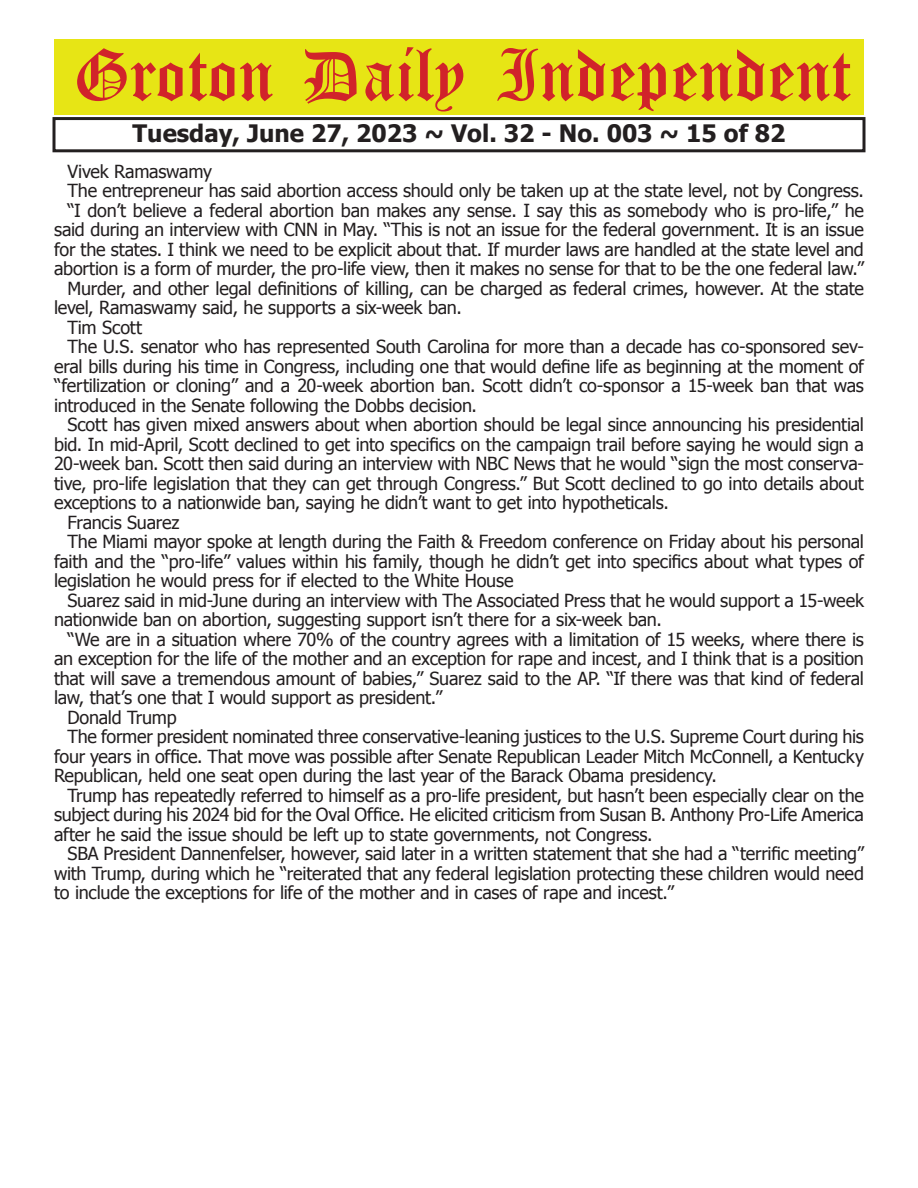
<style>
.page{position:relative;width:918px;height:1188px;background:#fff}
.page>*{position:absolute;margin:0;border:0;box-sizing:border-box;transform-origin:0 0}
.t1{font:54px "Old English Five";color:#d1232a}
.t2{font:700 24px "Tahoma";color:#231f20}
.t3{font:18px "Tahoma";letter-spacing:-.015em;color:#231f20}
</style>
<div class="page">
<div style="left:52px;top:117px;width:814px;height:35px;border:3px solid #231f20"></div>
<div style="left:54px;top:40px;width:810px;height:75px;background:#e7e515"></div>
<h1 class="t1" style="left:73px;top:50px;width:779px">Groton Daily Independent</h1>
<h2 class="t2" style="left:133px;top:116px;width:654px">Tuesday, June 27, 2023 ~ Vol. 32 - No. 003 ~ 15 of 82</h2>
<p class="t3" style="left:68px;top:159px;width:146px">Vivek Ramaswamy</p>
<p class="t3" style="left:68px;top:179px;width:798px">The entrepreneur has said abortion access should only be taken up at the state level, not by Congress.</p>
<p class="t3" style="left:68px;top:198px;width:798px">“I don’t believe a federal abortion ban makes any sense. I say this as somebody who is pro-life,” he</p>
<p class="t3" style="left:54px;top:218px;width:812px">said during an interview with CNN in May. “This is not an issue for the federal government. It is an issue</p>
<p class="t3" style="left:54px;top:237px;width:811px">for the states. I think we need to be explicit about that. If murder laws are handled at the state level and</p>
<p class="t3" style="left:54px;top:257px;width:811px">abortion is a form of murder, the pro-life view, then it makes no sense for that to be the one federal law.”</p>
<p class="t3" style="left:68px;top:276px;width:798px">Murder, and other legal definitions of killing, can be charged as federal crimes, however. At the state</p>
<p class="t3" style="left:54px;top:296px;width:409px">level, Ramaswamy said, he supports a six-week ban.</p>
<p class="t3" style="left:68px;top:315px;width:76px">Tim Scott</p>
<p class="t3" style="left:68px;top:335px;width:798px">The U.S. senator who has represented South Carolina for more than a decade has co-sponsored sev-</p>
<p class="t3" style="left:54px;top:354px;width:811px">eral bills during his time in Congress, including one that would define life as beginning at the moment of</p>
<p class="t3" style="left:54px;top:374px;width:811px">“fertilization or cloning” and a 20-week abortion ban. Scott didn’t co-sponsor a 15-week ban that was</p>
<p class="t3" style="left:54px;top:393px;width:425px">introduced in the Senate following the Dobbs decision.</p>
<p class="t3" style="left:68px;top:413px;width:798px">Scott has given mixed answers about when abortion should be legal since announcing his presidential</p>
<p class="t3" style="left:54px;top:432px;width:812px">bid. In mid-April, Scott declined to get into specifics on the campaign trail before saying he would sign a</p>
<p class="t3" style="left:54px;top:452px;width:812px">20-week ban. Scott then said during an interview with NBC News that he would “sign the most conserva-</p>
<p class="t3" style="left:54px;top:471px;width:811px">tive, pro-life legislation that they can get through Congress.” But Scott declined to go into details about</p>
<p class="t3" style="left:54px;top:491px;width:616px">exceptions to a nationwide ban, saying he didn’t want to get into hypotheticals.</p>
<p class="t3" style="left:68px;top:510px;width:113px">Francis Suarez</p>
<p class="t3" style="left:68px;top:530px;width:798px">The Miami mayor spoke at length during the Faith &amp; Freedom conference on Friday about his personal</p>
<p class="t3" style="left:54px;top:549px;width:811px">faith and the “pro-life” values within his family, though he didn’t get into specifics about what types of</p>
<p class="t3" style="left:54px;top:569px;width:461px">legislation he would press for if elected to the White House</p>
<p class="t3" style="left:68px;top:588px;width:798px">Suarez said in mid-June during an interview with The Associated Press that he would support a 15-week</p>
<p class="t3" style="left:54px;top:608px;width:609px">nationwide ban on abortion, suggesting support isn’t there for a six-week ban.</p>
<p class="t3" style="left:68px;top:627px;width:798px">“We are in a situation where 70% of the country agrees with a limitation of 15 weeks, where there is</p>
<p class="t3" style="left:54px;top:647px;width:811px">an exception for the life of the mother and an exception for rape and incest, and I think that is a position</p>
<p class="t3" style="left:54px;top:666px;width:811px">that will save a tremendous amount of babies,” Suarez said to the AP. “If there was that kind of federal</p>
<p class="t3" style="left:54px;top:686px;width:390px">law, that’s one that I would support as president.”</p>
<p class="t3" style="left:68px;top:705px;width:111px">Donald Trump</p>
<p class="t3" style="left:68px;top:725px;width:798px">The former president nominated three conservative-leaning justices to the U.S. Supreme Court during his</p>
<p class="t3" style="left:54px;top:744px;width:811px">four years in office. That move was possible after Senate Republican Leader Mitch McConnell, a Kentucky</p>
<p class="t3" style="left:54px;top:764px;width:665px">Republican, held one seat open during the last year of the Barack Obama presidency.</p>
<p class="t3" style="left:68px;top:783px;width:798px">Trump has repeatedly referred to himself as a pro-life president, but hasn’t been especially clear on the</p>
<p class="t3" style="left:54px;top:803px;width:812px">subject during his 2024 bid for the Oval Office. He elicited criticism from Susan B. Anthony Pro-Life America</p>
<p class="t3" style="left:54px;top:822px;width:600px">after he said the issue should be left up to state governments, not Congress.</p>
<p class="t3" style="left:68px;top:842px;width:798px">SBA President Dannenfelser, however, said later in a written statement that she had a “terrific meeting”</p>
<p class="t3" style="left:54px;top:861px;width:812px">with Trump, during which he “reiterated that any federal legislation protecting these children would need</p>
<p class="t3" style="left:54px;top:881px;width:622px">to include the exceptions for life of the mother and in cases of rape and incest.”</p>
</div>
